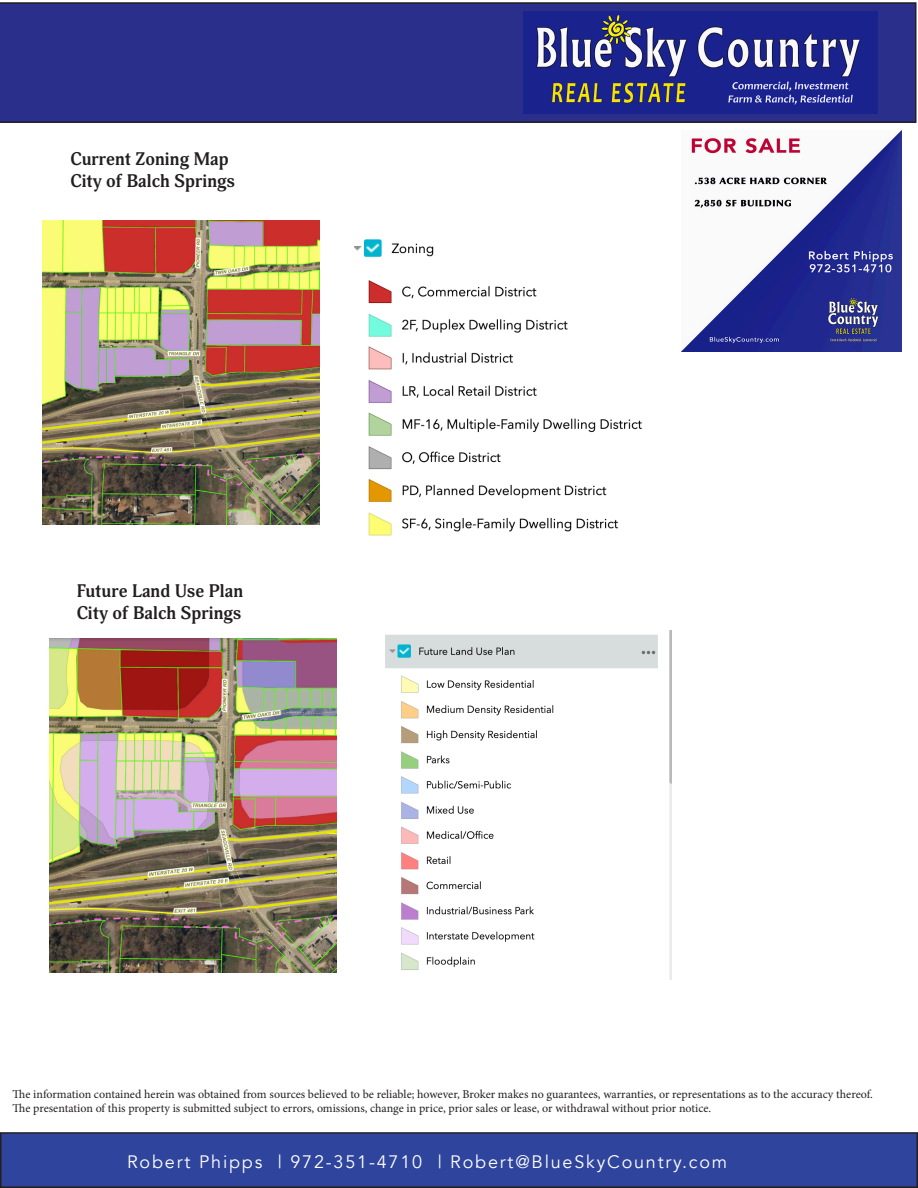
<style>
.page{position:relative;width:918px;height:1188px;background:#fff}
.page>*{position:absolute;margin:0;border:0;box-sizing:border-box;transform-origin:0 0}
.t1{font:700 18px "Adonis";color:#231f20}
.t2{font:18px "Avenir";letter-spacing:.1em;color:#fff}
.t3{font:12px/14.4px "Minion Pro";color:#231f20}
</style>
<div class="page">
<svg style="left:0;top:2px;width:916px;height:121px;background:#30358b"></svg>
<div style="left:1px;top:1133px;width:916px;height:54px;background:#2f449c"></div>
<div style="left:0;top:1132px;width:918px;height:56px;border:2px solid #231f20"></div>
<img style="left:355px;top:239px;width:287px;height:297px">
<img style="left:42px;top:221px;width:277px;height:304px">
<img style="left:385px;top:630px;width:286px;height:350px">
<img style="left:49px;top:639px;width:288px;height:333px">
<img style="left:681px;top:130px;width:221px;height:221px">
<p class="t1" style="left:70px;top:148px;width:160px">Current Zoning Map</p>
<p class="t1" style="left:70px;top:170px;width:166px">City of Balch Springs</p>
<p class="t1" style="left:76px;top:581px;width:168px">Future Land Use Plan</p>
<p class="t1" style="left:76px;top:602px;width:166px">City of Balch Springs</p>
<p class="t3" style="left:13px;top:1087px;width:862px">The information contained herein was obtained from sources believed to be reliable; however, Broker makes no guarantees, warranties, or representations as to the accuracy thereof.<br>The presentation of this property is submitted subject to errors, omissions, change in price, prior sales or lease, or withdrawal without prior notice.</p>
<p class="t2" style="left:127px;top:1151px;width:602px">Robert Phipps | 972-351-4710 | Robert@BlueSkyCountry.com</p>
</div>
